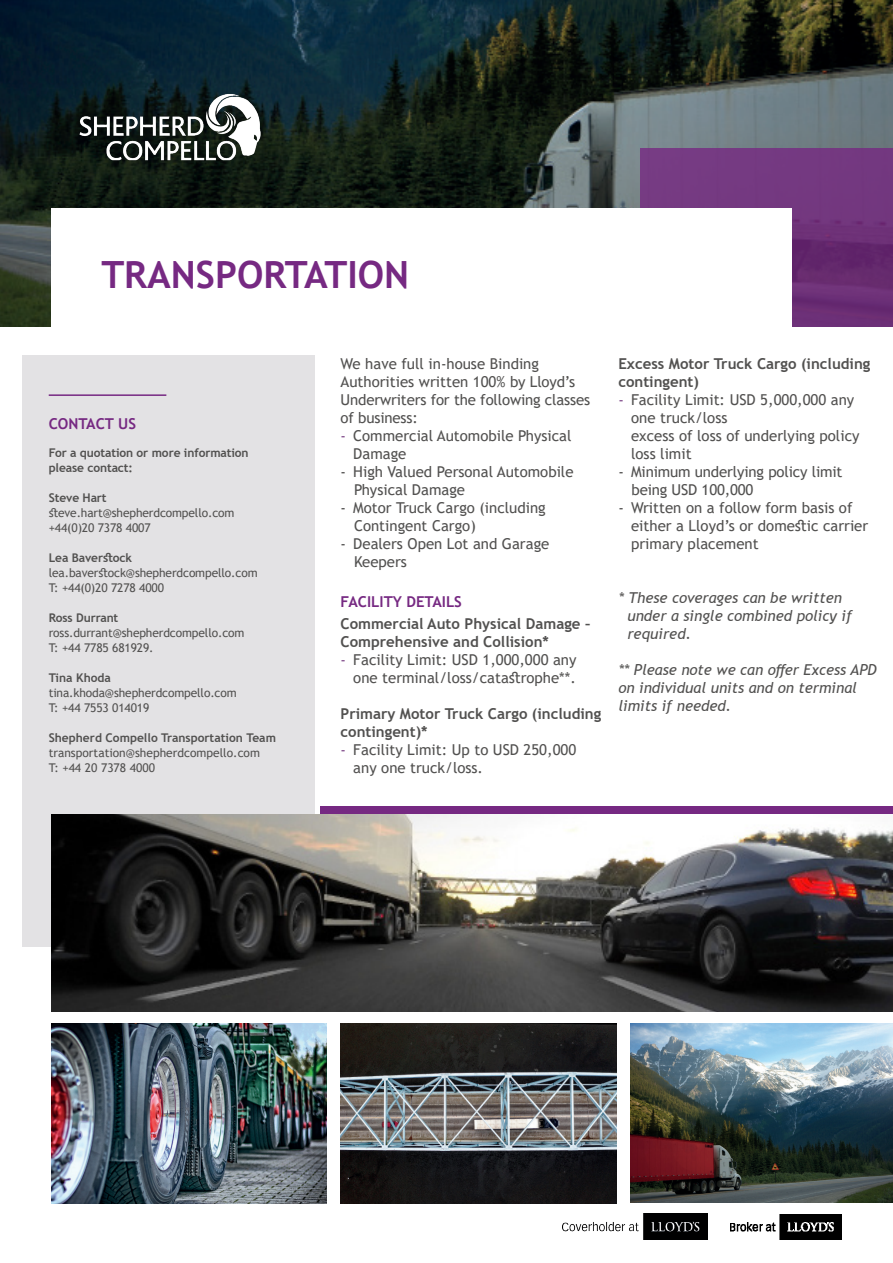
<style>
.page{position:relative;width:893px;height:1263px;background:#fff}
.page>*{position:absolute;margin:0;border:0;box-sizing:border-box;transform-origin:0 0}
.t1{font:700 37.5px "Trebuchet MS";color:#762982}
.t2{font:15px/18px "Trebuchet MS";color:#525150}
.t3{font:700 15px/18px "Trebuchet MS";color:#525150}
.t4{font:italic 15px/18px "Trebuchet MS";color:#525150}
.t5{font:700 15px "Trebuchet MS";color:#762982}
.t6{font:12px "Trebuchet MS";letter-spacing:-.01em;color:#525150}
.t7{font:700 12px "Trebuchet MS";letter-spacing:-.01em;color:#525150}
.s1{color:#84518e}
</style>
<div class="page">
<img style="left:0;top:0;width:893px;height:327px">
<svg style="left:640px;top:148px;width:253px;height:179px;background:#70357b"></svg>
<div style="left:51px;top:209px;width:741px;height:136px;background:#fff"></div>
<img style="left:731px;top:1214px;width:111px;height:25px">
<img style="left:562px;top:1214px;width:145px;height:25px">
<img style="left:51px;top:1024px;width:276px;height:179px">
<img style="left:341px;top:1024px;width:275px;height:179px">
<img style="left:630px;top:1024px;width:263px;height:179px">
<div style="left:320px;top:807px;width:573px;height:35px;background:#762982"></div>
<div style="left:22px;top:355px;width:293px;height:591px;background:#e3e2e4"></div>
<img style="left:51px;top:814px;width:842px;height:197px">
<hr style="left:49px;top:394px;width:117px;height:2px;background:#762982">
<img style="left:76px;top:90px;width:187px;height:79px">
<p class="t1" style="left:101px;top:251px;width:309px">TRANSPORTATION</p>
<p class="t5" style="left:49px;top:414px;width:89px">CONTACT US</p>
<p class="t7" style="left:49px;top:445px;width:201px">For a quotation or more information</p>
<p class="t7" style="left:49px;top:460px;width:86px">please contact:</p>
<p class="t7" style="left:49px;top:490px;width:60px">Steve Hart</p>
<p class="t6" style="left:49px;top:505px;width:187px">steve.hart@shepherdcompello.com</p>
<p class="t6" style="left:49px;top:520px;width:104px">+44(0)20 7378 4007</p>
<p class="t7" style="left:49px;top:550px;width:85px">Lea Baverstock</p>
<p class="t6" style="left:49px;top:565px;width:210px">lea.baverstock@shepherdcompello.com</p>
<p class="t6" style="left:49px;top:580px;width:117px">T: +44(0)20 7278 4000</p>
<p class="t7" style="left:49px;top:610px;width:71px">Ross Durrant</p>
<p class="t6" style="left:49px;top:625px;width:197px">ross.durrant@shepherdcompello.com</p>
<p class="t6" style="left:49px;top:640px;width:106px">T: +44 7785 681929.</p>
<p class="t7" style="left:49px;top:670px;width:64px">Tina Khoda</p>
<p class="t6" style="left:49px;top:685px;width:190px">tina.khoda@shepherdcompello.com</p>
<p class="t6" style="left:49px;top:700px;width:102px">T: +44 7553 014019</p>
<p class="t7" style="left:49px;top:730px;width:229px">Shepherd Compello Transportation Team</p>
<p class="t6" style="left:49px;top:745px;width:213px">transportation@shepherdcompello.com</p>
<p class="t6" style="left:49px;top:760px;width:108px">T: +44 20 7378 4000</p>
<p class="t2" style="left:341px;top:355px;width:251px">We have full in-house Binding<br>Authorities written 100% by Lloyd’s<br>Underwriters for the following classes of business:</p>
<p class="t2" style="left:353px;top:427px;width:220px;text-indent:-13px"><span class="s1">-</span> Commercial Automobile Physical<br>Damage</p>
<p class="t2" style="left:354px;top:463px;width:221px;text-indent:-14px">- High Valued Personal Automobile<br>Physical Damage</p>
<p class="t2" style="left:341px;top:499px;width:207px">- Motor Truck Cargo (including</p>
<p class="t2" style="left:354px;top:517px;width:123px">Contingent Cargo)</p>
<p class="t2" style="left:341px;top:535px;width:210px">- Dealers Open Lot and Garage</p>
<p class="t2" style="left:354px;top:553px;width:54px">Keepers</p>
<p class="t5" style="left:341px;top:592px;width:123px">FACILITY DETAILS</p>
<p class="t3" style="left:341px;top:615px;width:251px">Commercial Auto Physical Damage –<br>Comprehensive and Collision*</p>
<p class="t2" style="left:341px;top:651px;width:237px;text-align:right"><span class="s1">-</span> Facility Limit: USD 1,000,000 any one terminal/loss/catastrophe**.</p>
<p class="t3" style="left:341px;top:705px;width:262px">Primary Motor Truck Cargo (including contingent)*</p>
<p class="t2" style="left:353px;top:741px;width:224px;text-indent:-13px"><span class="s1">-</span> Facility Limit: Up to USD 250,000 any one truck/loss.</p>
<p class="t3" style="left:618px;top:355px;width:254px">Excess Motor Truck Cargo (including contingent)</p>
<p class="t2" style="left:631px;top:391px;width:230px;text-indent:-13px"><span class="s1">-</span> Facility Limit: USD 5,000,000 any one truck/loss<br>excess of loss of underlying policy loss limit</p>
<p class="t2" style="left:631px;top:463px;width:213px;text-indent:-13px">- Minimum underlying policy limit being USD 100,000</p>
<p class="t2" style="left:631px;top:499px;width:239px;text-indent:-13px">- Written on a follow form basis of either a Lloyd’s or domestic carrier primary placement</p>
<p class="t4" style="left:627px;top:589px;width:226px;text-indent:-9px">* These coverages can be written under a single combined policy if required.</p>
<p class="t4" style="left:618px;top:661px;width:260px">** Please note we can offer Excess APD on individual units and on terminal limits if needed.</p>
</div>
